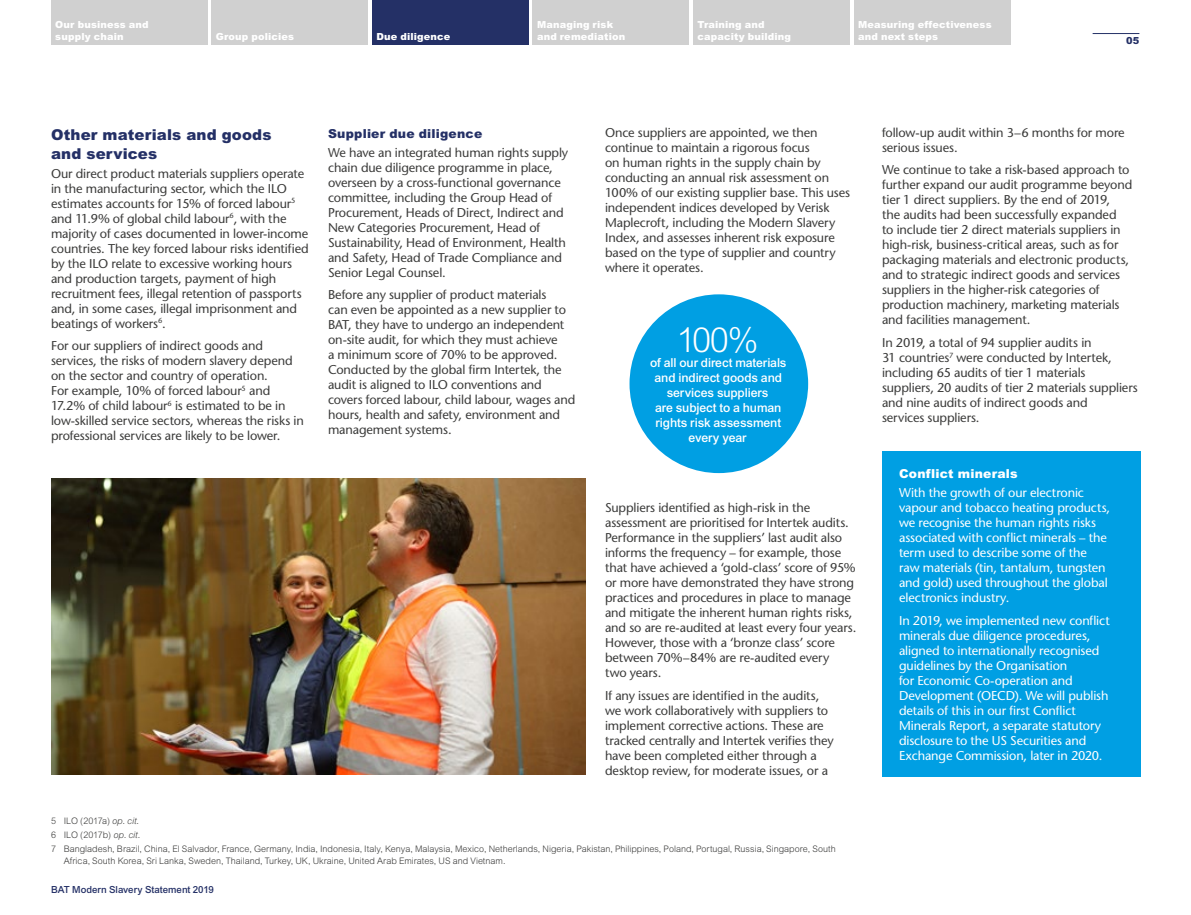
<style>
.page{position:relative;width:1191px;height:915px;background:#fff}
.page>*{position:absolute;margin:0;border:0;box-sizing:border-box;transform-origin:0 0}
.t1{font:300 34.5px "Arial";color:#fff}
.t2{font:900 15px/18.8px "Arial";letter-spacing:.01em;color:#243066}
.t3{font:500 12.75px/15px "Stone Sans Std";letter-spacing:-.01em;color:#3c3c3b}
.t4{font:500 12.75px/15px "Stone Sans Std";letter-spacing:-.01em;color:#fff}
.t5{font:500 12.3px/15px "Arial";letter-spacing:-.01em;color:#fff;text-align:center}
.t6{font:900 12.3px "Arial";letter-spacing:.02em;color:#243066}
.t7{font:900 12.3px "Arial";letter-spacing:.015em;color:#fff}
.t8{font:900 9.75px/12px "Arial";letter-spacing:.015em;color:#fff}
.t9{font:500 9.75px "Arial";color:#243066}
.t10{font:900 9.75px "Arial";color:#243066}
.t11{font:300 9px/14.1px "Arial";color:#3c3c3b}
.s1{font-style:italic}
</style>
<div class="page">
<img style="left:51px;top:478px;width:535px;height:296px">
<div style="left:882px;top:451px;width:258px;height:325px;background:#009fe3"></div>
<div style="left:629px;top:294px;width:179px;height:179px;background:#009fe3;border-radius:50%"></div>
<hr style="left:1092px;top:33px;width:47px;height:1px;background:#243066">
<div style="left:51px;top:0;width:156px;height:44px;background:#d0d0d0"></div>
<div style="left:212px;top:0;width:156px;height:44px;background:#d0d0d0"></div>
<div style="left:372px;top:0;width:156px;height:44px;background:#243066"></div>
<div style="left:533px;top:0;width:156px;height:44px;background:#d0d0d0"></div>
<div style="left:693px;top:0;width:156px;height:44px;background:#d0d0d0"></div>
<div style="left:854px;top:0;width:156px;height:44px;background:#d0d0d0"></div>
<p class="t8" style="left:55px;top:18px;width:95px">Our business and supply chain</p>
<p class="t8" style="left:216px;top:30px;width:80px">Group policies</p>
<p class="t8" style="left:376px;top:30px;width:75px">Due diligence</p>
<p class="t8" style="left:537px;top:18px;width:90px">Managing risk and remediation</p>
<p class="t8" style="left:697px;top:18px;width:95px">Training and capacity building</p>
<p class="t8" style="left:858px;top:18px;width:135px">Measuring effectiveness and next steps</p>
<p class="t10" style="left:1126px;top:35px;width:15px">05</p>
<p class="t2" style="left:51px;top:125px;width:222px">Other materials and goods and services</p>
<p class="t3" style="left:51px;top:165px;width:259px">Our direct product materials suppliers operate in the manufacturing sector, which the ILO estimates accounts for 15% of forced labour<sup>5 </sup>and 11.9% of global child labour<sup>6</sup>, with the majority of cases documented in lower-income countries. The key forced labour risks identified by the ILO relate to excessive working hours and production targets, payment of high recruitment fees, illegal retention of passports and, in some cases, illegal imprisonment and beatings of workers<sup>6</sup>.</p>
<p class="t3" style="left:51px;top:338px;width:254px">For our suppliers of indirect goods and services, the risks of modern slavery depend on the sector and country of operation.<br>For example, 10% of forced labour<sup>5</sup> and 17.2% of child labour<sup>6</sup> is estimated to be in low-skilled service sectors, whereas the risks in professional services are likely to be lower.</p>
<p class="t6" style="left:328px;top:126px;width:156px">Supplier due diligence</p>
<p class="t3" style="left:328px;top:145px;width:242px">We have an integrated human rights supply chain due diligence programme in place, overseen by a cross-functional governance committee, including the Group Head of Procurement, Heads of Direct, Indirect and New Categories Procurement, Head of Sustainability, Head of Environment, Health and Safety, Head of Trade Compliance and Senior Legal Counsel.</p>
<p class="t3" style="left:328px;top:287px;width:249px">Before any supplier of product materials<br>can even be appointed as a new supplier to BAT, they have to undergo an independent on-site audit, for which they must achieve<br>a minimum score of 70% to be approved.<br>Conducted by the global firm Intertek, the audit is aligned to ILO conventions and covers forced labour, child labour, wages and hours, health and safety, environment and management systems.</p>
<p class="t3" style="left:605px;top:125px;width:247px">Once suppliers are appointed, we then continue to maintain a rigorous focus<br>on human rights in the supply chain by conducting an annual risk assessment on 100% of our existing supplier base. This uses independent indices developed by Verisk Maplecroft, including the Modern Slavery Index, and assesses inherent risk exposure based on the type of supplier and country where it operates.</p>
<h1 class="t1" style="left:676px;top:320px;width:84px">100%</h1>
<p class="t5" style="left:654px;top:370px;width:129px">and indirect goods and services suppliers<br>are subject to a human rights risk assessment every year</p>
<p class="t5" style="left:650px;top:355px;width:138px">of all our direct materials</p>
<p class="t3" style="left:605px;top:500px;width:253px">Suppliers identified as high-risk in the assessment are prioritised for Intertek audits.<br>Performance in the suppliers’ last audit also informs the frequency – for example, those that have achieved a ‘gold-class’ score of 95% or more have demonstrated they have strong practices and procedures in place to manage and mitigate the inherent human rights risks, and so are re-audited at least every four years.<br>However, those with a ‘bronze class’ score between 70%–84% are re-audited every<br>two years.</p>
<p class="t3" style="left:605px;top:687px;width:230px">If any issues are identified in the audits, we work collaboratively with suppliers to implement corrective actions. These are tracked centrally and Intertek verifies they have been completed either through a desktop review, for moderate issues, or a</p>
<p class="t11" style="left:51px;top:813px;width:786px">5 ILO (2017a) <span class="s1">op. cit</span>.<br>6 ILO (2017b) <span class="s1">op. cit</span>.<br>7 Bangladesh, Brazil, China, El Salvador, France, Germany, India, Indonesia, Italy, Kenya, Malaysia, Mexico, Netherlands, Nigeria, Pakistan, Philippines, Poland, Portugal, Russia, Singapore, South</p>
<p class="t11" style="left:64px;top:853px;width:443px">Africa, South Korea, Sri Lanka, Sweden, Thailand, Turkey, UK, Ukraine, United Arab Emirates, US and Vietnam.</p>
<p class="t9" style="left:51px;top:883px;width:164px">BAT Modern Slavery Statement 2019</p>
<p class="t3" style="left:882px;top:125px;width:244px">follow-up audit within 3–6 months for more serious issues.</p>
<p class="t3" style="left:882px;top:162px;width:252px">We continue to take a risk-based approach to further expand our audit programme beyond tier 1 direct suppliers. By the end of 2019,<br>the audits had been successfully expanded<br>to include tier 2 direct materials suppliers in high-risk, business-critical areas, such as for packaging materials and electronic products, and to strategic indirect goods and services suppliers in the higher-risk categories of production machinery, marketing materials and facilities management.</p>
<p class="t3" style="left:882px;top:335px;width:257px">In 2019, a total of 94 supplier audits in<br>31 countries<sup>7</sup> were conducted by Intertek, including 65 audits of tier 1 materials suppliers, 20 audits of tier 2 materials suppliers and nine audits of indirect goods and<br>services suppliers.</p>
<p class="t7" style="left:899px;top:466px;width:120px">Conflict minerals</p>
<p class="t4" style="left:899px;top:485px;width:213px">With the growth of our electronic vapour and tobacco heating products, we recognise the human rights risks associated with conflict minerals – the term used to describe some of the raw materials (tin, tantalum, tungsten and gold) used throughout the global electronics industry.</p>
<p class="t4" style="left:899px;top:612px;width:212px">In 2019, we implemented new conflict minerals due diligence procedures, aligned to internationally recognised guidelines by the Organisation<br>for Economic Co-operation and Development (OECD). We will publish details of this in our first Conflict Minerals Report, a separate statutory disclosure to the US Securities and Exchange Commission, later in 2020.</p>
</div>
